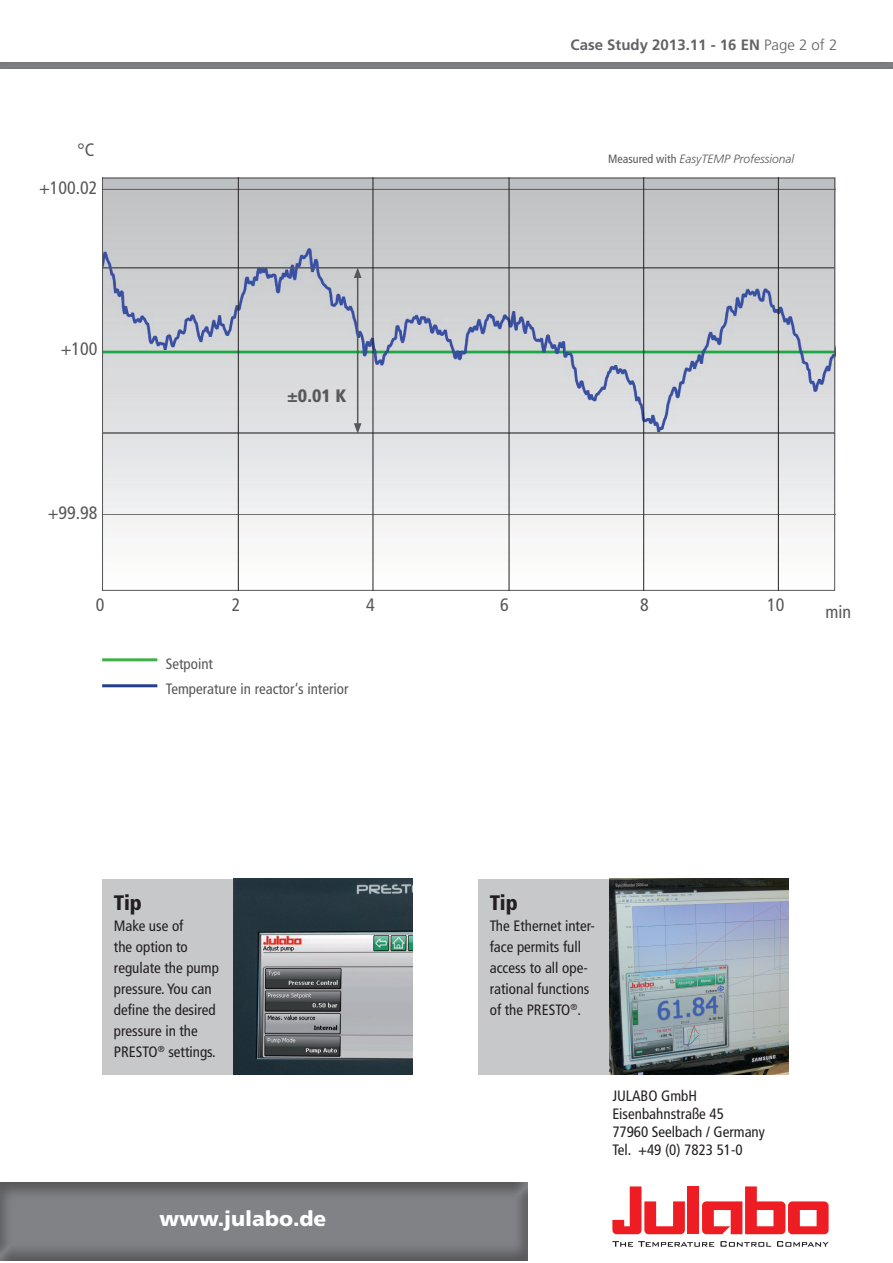
<style>
.page{position:relative;width:893px;height:1263px;background:#fff}
.page>*{position:absolute;margin:0;border:0;box-sizing:border-box;transform-origin:0 0}
.t1{font:900 21px "Frutiger LT Std";color:#fff}
.t2{font:900 condensed 21px "Frutiger LT Std";letter-spacing:-.01em;color:#231f20}
.t3{font:condensed 18px "Frutiger LT Std";color:#57585a}
.t4{font:900 condensed 18px "Frutiger LT Std";color:#57585a}
.t5{font:condensed 15px/21px "Frutiger LT Std";color:#231f20}
.t6{font:condensed 15px/25.5px "Frutiger LT Std";color:#57585a}
.t7{font:700 15px "Frutiger LT Std";color:#636366}
.t8{font:italic 300 12px "Frutiger LT Std";color:#57585a}
.s1{font-weight:300}
.s2{font-weight:400;font-style:normal;font-stretch:condensed}
</style>
<div class="page">
<svg style="left:612px;top:1241px;width:102px;height:6px"></svg>
<svg style="left:720px;top:1241px;width:51px;height:6px"></svg>
<svg style="left:777px;top:1241px;width:52px;height:6px"></svg>
<svg style="left:612px;top:1186px;width:73px;height:48px"></svg>
<div style="left:687px;top:1186px;width:12px;height:48px;background:#ee1d23"></div>
<svg style="left:702px;top:1186px;width:127px;height:48px"></svg>
<img style="left:0;top:1182px;width:527px;height:79px">
<img style="left:104px;top:180px;width:729px;height:409px">
<hr style="left:102px;top:267px;width:733px;height:2px;background:#57585a">
<hr style="left:102px;top:432px;width:733px;height:2px;background:#57585a">
<hr style="left:102px;top:658px;width:55px;height:3px;background:#40ae49">
<hr style="left:102px;top:684px;width:55px;height:3px;background:#253f8e">
<hr style="left:357px;top:276px;width:1px;height:150px;background:#57585a">
<svg style="left:354px;top:423px;width:7px;height:11px"></svg>
<svg style="left:354px;top:268px;width:7px;height:10px"></svg>
<div style="left:102px;top:879px;width:310px;height:196px;background:#c7c8ca"></div>
<div style="left:478px;top:879px;width:310px;height:196px;background:#c7c8ca"></div>
<img style="left:234px;top:879px;width:178px;height:196px">
<img style="left:610px;top:879px;width:178px;height:196px">
<hr style="left:238px;top:177px;width:1px;height:414px;background:#231f20">
<hr style="left:373px;top:177px;width:1px;height:414px;background:#231f20">
<hr style="left:509px;top:177px;width:1px;height:414px;background:#231f20">
<hr style="left:643px;top:177px;width:1px;height:414px;background:#231f20">
<hr style="left:778px;top:177px;width:1px;height:414px;background:#231f20">
<p class="t3" style="left:78px;top:139px;width:18px">°C</p>
<p class="t3" style="left:39px;top:177px;width:60px">+100.02</p>
<p class="t3" style="left:61px;top:338px;width:38px">+100</p>
<p class="t3" style="left:48px;top:502px;width:51px">+99.98</p>
<p class="t4" style="left:287px;top:384px;width:61px">±0.01 K</p>
<p class="t7" style="left:571px;top:35px;width:268px">Case Study 2013.11 - 16 EN <span class="s1">Page 2 of 2</span></p>
<p class="t8" style="left:608px;top:152px;width:187px"><span class="s2">Measured with</span> EasyTEMP Professional</p>
<p class="t3" style="left:96px;top:594px;width:10px">0</p>
<p class="t3" style="left:232px;top:594px;width:10px">2</p>
<p class="t3" style="left:366px;top:594px;width:10px">4</p>
<p class="t3" style="left:500px;top:594px;width:10px">6</p>
<p class="t3" style="left:640px;top:594px;width:10px">8</p>
<p class="t3" style="left:767px;top:594px;width:19px">10</p>
<p class="t6" style="left:166px;top:651px;width:184px">Setpoint<br>Temperature in reactor‘s interior</p>
<p class="t3" style="left:826px;top:601px;width:27px">min</p>
<h1 class="t2" style="left:114px;top:889px;width:30px">Tip</h1>
<p class="t5" style="left:114px;top:915px;width:106px">Make use of<br>the option to regulate the pump pressure. You can define the desired pressure in the<br>PRESTO<sup>®</sup> settings.</p>
<h1 class="t1" style="left:159px;top:1205px;width:168px">www.julabo.de</h1>
<h1 class="t2" style="left:490px;top:889px;width:30px">Tip</h1>
<p class="t5" style="left:490px;top:915px;width:107px">The Ethernet inter&shy;face permits full access to all ope&shy;rational functions of the PRESTO<sup>®</sup>.</p>
<p class="t5" style="left:612px;top:1087px;width:154px;line-height:18px">JULABO GmbH<br>Eisenbahnstraße 45<br>77960 Seelbach / Germany<br>Tel. +49 (0) 7823 51-0</p>
</div>
